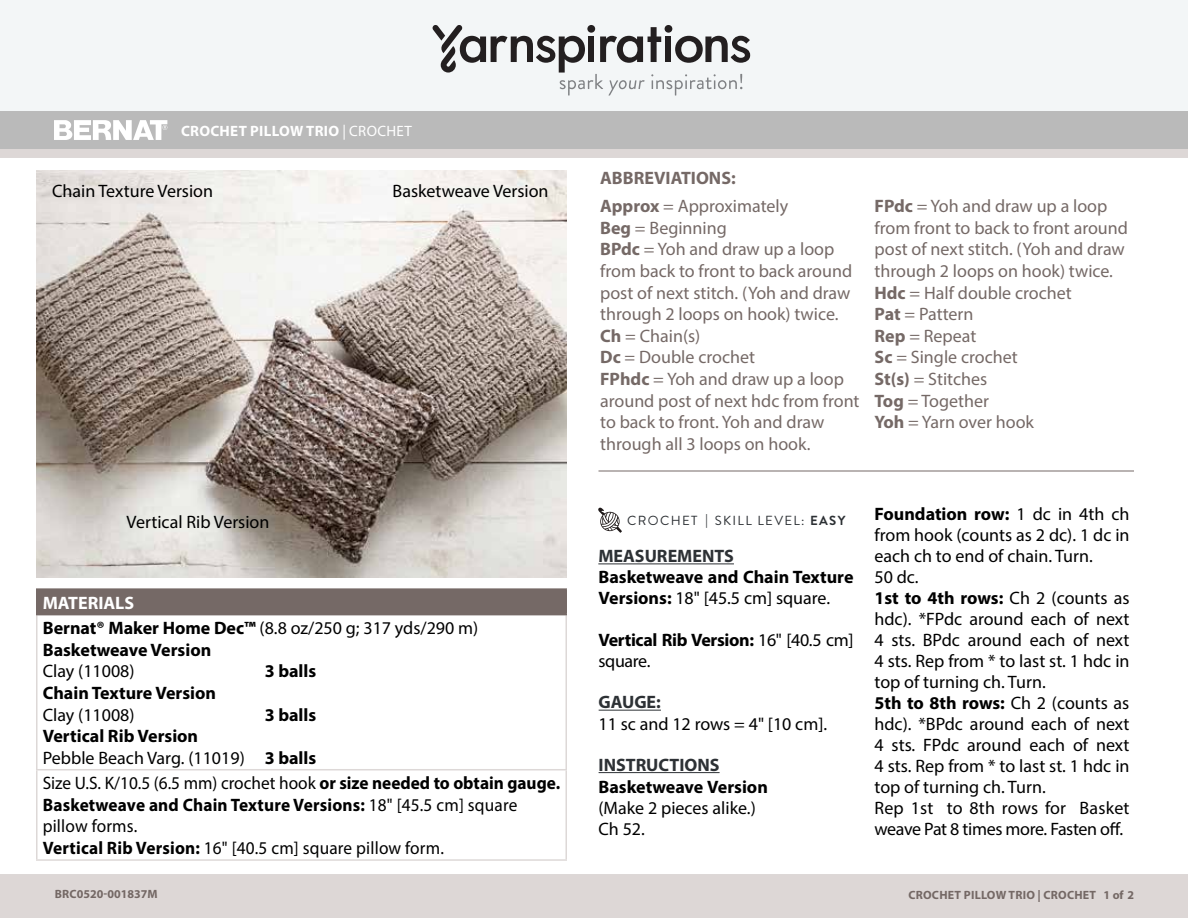
<style>
.page{position:relative;width:1188px;height:918px;background:#fff}
.page>*{position:absolute;margin:0;border:0;box-sizing:border-box;transform-origin:0 0}
.t1{font:18px/21px "Myriad Pro";color:#000}
.t2{font:18px/21.6px "Myriad Pro";color:#756966}
.t3{font:700 18px/21.6px "Myriad Pro";color:#000}
.t4{font:18px/21.6px "Myriad Pro";color:#000;scale:.96 1}
.t5{font:700 18px/21px "Myriad Pro";letter-spacing:-.02em;color:#000}
.Body{font:700 18px "Myriad Pro";color:#2d3135}
.t6{font:700 15px "Myriad Pro";letter-spacing:.02em;color:#fff}
.t7{font:13.2px "Brandon Grotesque";letter-spacing:.1em;color:#2c3034}
.t8{font:700 12px "Myriad Pro";letter-spacing:.02em;color:#746865}
.t9{font:700 12px "Myriad Pro";letter-spacing:.02em;color:#756966}
.t10{font:700 12px "Myriad Pro";color:#746865}
.t11{font:10.5px "Myriad Pro";color:#000;scale:.9 1}
.s1{font-weight:400}
.s2{font-weight:700}
.s3{font-weight:700;color:#fff}
</style>
<div class="page">
<div style="left:0;top:875px;width:1188px;height:43px;background:#ddd7d6"></div>
<div style="left:0;top:149px;width:1188px;height:9px;background:#ddd7d6"></div>
<div style="left:0;top:111px;width:1188px;height:38px;background:#bababa"></div>
<svg style="left:54px;top:120px;width:113px;height:20px"></svg>
<div style="left:0;top:0;width:1188px;height:111px;background:#f3f6f7"></div>
<svg style="left:433px;top:25px;width:318px;height:71px"></svg>
<hr style="left:0;top:874px;width:1188px;height:1px;background:#ddd8d7">
<div style="left:37px;top:589px;width:529px;height:26px;background:#756966"></div>
<hr style="left:36px;top:615px;width:2px;height:154px;background:#ddd8d7">
<hr style="left:566px;top:615px;width:1px;height:154px;background:#ddd8d7">
<hr style="left:36px;top:769px;width:531px;height:1px;background:#ddd8d7">
<hr style="left:36px;top:770px;width:2px;height:89px;background:#ddd8d7">
<hr style="left:566px;top:770px;width:1px;height:89px;background:#ddd8d7">
<hr style="left:36px;top:859px;width:531px;height:2px;background:#ddd8d7">
<hr style="left:36px;top:588px;width:531px;height:2px;background:#756966">
<hr style="left:36px;top:590px;width:2px;height:24px;background:#756966">
<svg style="left:566px;top:590px;width:1px;height:24px"></svg>
<hr style="left:36px;top:614px;width:531px;height:1px;background:#756966">
<img style="left:36px;top:171px;width:531px;height:407px">
<hr style="left:598px;top:471px;width:536px;height:1px;background:#756966">
<svg style="left:598px;top:508px;width:24px;height:25px"></svg>
<hr style="left:598px;top:563px;width:136px;height:1px;background:#2d3135">
<hr style="left:599px;top:772px;width:121px;height:1px;background:#2d3135">
<hr style="left:599px;top:710px;width:62px;height:1px;background:#2d3135">
<p class="t6" style="left:181px;top:121px;width:232px">CROCHET PILLOW TRIO <span class="s1">| CROCHET</span></p>
<p class="t1" style="left:52px;top:181px;width:162px">Chain Texture Version</p>
<p class="t1" style="left:393px;top:181px;width:157px">Basketweave Version</p>
<p class="t2" style="left:600px;top:195px;width:261px"><span class="s2">Approx</span> = Approximately<br><span class="s2">Beg</span> = Beginning<br><span class="s2">BPdc</span> = Yoh and draw up a loop from back to front to back around post of next stitch. (Yoh and draw through 2 loops on hook) twice.<br><span class="s2">Ch</span> = Chain(s)<br><span class="s2">Dc</span> = Double crochet<br><span class="s2">FPhdc</span> = Yoh and draw up a loop around post of next hdc from front to back to front. Yoh and draw through all 3 loops on hook.</p>
<p class="t2" style="left:875px;top:195px;width:255px"><span class="s2">FPdc</span> = Yoh and draw up a loop from front to back to front around post of next stitch. (Yoh and draw through 2 loops on hook) twice.<br><span class="s2">Hdc</span> = Half double crochet<br><span class="s2">Pat</span> = Pattern<br><span class="s2">Rep</span> = Repeat<br><span class="s2">Sc</span> = Single crochet<br><span class="s2">St(s)</span> = Stitches<br><span class="s2">Tog</span> = Together<br><span class="s2">Yoh</span> = Yarn over hook</p>
<p class="t1" style="left:127px;top:512px;width:144px">Vertical Rib Version</p>
<p class="t7" style="left:627px;top:511px;width:220px">CROCHET <span class="s2">|</span> SKILL LEVEL: <span class="s2">EASY</span></p>
<p class="Body" style="left:598px;top:544px;width:137px">MEASUREMENTS</p>
<p class="t11" style="left:741px;top:513px;width:25px">EASY</p>
<p class="t1" style="left:43px;top:590px;width:437px;line-height:25.5px"><span class="s3">MATERIALS<br></span><span class="s2">Bernat® Maker Home Dec™</span> (8.8 oz/250 g; 317 yds/290 m)</p>
<p class="t3" style="left:43px;top:638px;width:170px">Basketweave Version<br><span class="s1">Clay (11008)</span></p>
<p class="t3" style="left:265px;top:660px;width:53px">3 balls</p>
<p class="t3" style="left:43px;top:681px;width:175px">Chain Texture Version<br><span class="s1">Clay (11008)</span></p>
<p class="t3" style="left:265px;top:703px;width:53px">3 balls</p>
<p class="t3" style="left:43px;top:725px;width:275px">Vertical Rib Version<br><span class="s1">Pebble Beach Varg. (11019)</span> 3 balls</p>
<p class="t4" style="left:43px;top:772px;width:540px">Size U.S. K/10.5 (6.5 mm) crochet hook <span class="s2">or size needed to obtain gauge.<br>Basketweave and Chain Texture Versions:</span> 18" [45.5 cm] square pillow forms.<br><span class="s2">Vertical Rib Version:</span> 16" [40.5 cm] square pillow form.</p>
<p class="t3" style="left:598px;top:565px;width:257px;line-height:21px">Basketweave and Chain Texture<br>Versions: <span class="s1">18" [45.5 cm] square.</span></p>
<p class="t5" style="left:598px;top:628px;width:257px">Vertical Rib Version: <span class="s1">16" [40.5 cm] square.</span></p>
<p class="Body" style="left:599px;top:691px;width:64px">GAUGE:</p>
<p class="t1" style="left:598px;top:713px;width:230px">11 sc and 12 rows = 4" [10 cm].</p>
<p class="Body" style="left:599px;top:753px;width:122px">INSTRUCTIONS</p>
<p class="t1" style="left:598px;top:776px;width:171px"><span class="s2">Basketweave Version </span>(Make 2 pieces alike.)<br>Ch 52.</p>
<p class="t1" style="left:874px;top:503px;width:257px"><span class="s2">Foundation row:</span> 1 dc in 4th ch from hook (counts as 2 dc). 1 dc in each ch to end of chain. Turn.<br>50 dc.<br><span class="s2">1st to 4th rows:</span> Ch 2 (counts as hdc). *FPdc around each of next<br>4 sts. BPdc around each of next<br>4 sts. Rep from * to last st. 1 hdc in top of turning ch. Turn.<br><span class="s2">5th to 8th rows:</span> Ch 2 (counts as hdc). *BPdc around each of next<br>4 sts. FPdc around each of next<br>4 sts. Rep from * to last st. 1 hdc in top of turning ch. Turn.<br>Rep 1st to 8th rows for Basket weave Pat 8 times more. Fasten off.</p>
<p class="t10" style="left:55px;top:886px;width:105px">BRC0520-001837M</p>
<p class="t9" style="left:946px;top:886px;width:221px">CROCHET PILLOW TRIO | <span class="s1">CROCHET</span> 1 of 2</p>
<p class="t8" style="left:908px;top:887px;width:227px">CROCHET PILLOW TRIO | CROCHET 1 of 2</p>
</div>
